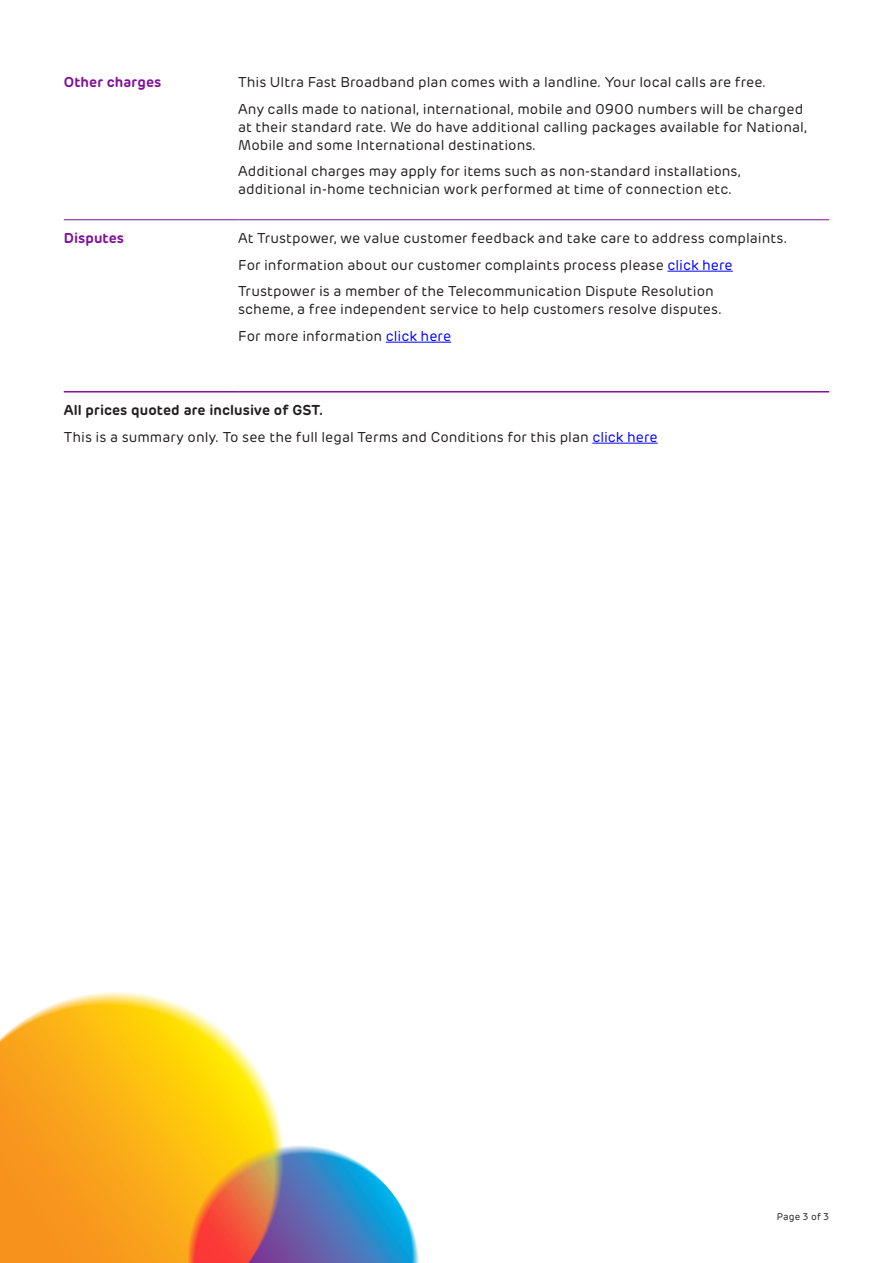
<style>
.page{position:relative;width:893px;height:1263px;background:#fff}
.page>*{position:absolute;margin:0;border:0;box-sizing:border-box;transform-origin:0 0}
.Table-body-copy{font:14.25px/18px "Rubrik";letter-spacing:.005em;color:#231f20}
.Table-subhead_black{font:600 14.25px "Rubrik";letter-spacing:.005em;color:#231f20}
.Table-sub-headers{font:600 14.25px "Rubrik";letter-spacing:.005em;color:#7f1399}
.Page-numbers{font:9.75px "Rubrik";letter-spacing:.015em;color:#231f20}
.s1{color:#00f}
</style>
<div class="page">
<img style="left:301px;top:1145px;width:118px;height:118px">
<img style="left:0;top:992px;width:301px;height:271px">
<hr style="left:64px;top:219px;width:174px;height:1px;background:#7f1399">
<hr style="left:238px;top:219px;width:591px;height:1px;background:#7f1399">
<hr style="left:64px;top:391px;width:174px;height:1px;background:#7f1399">
<hr style="left:238px;top:391px;width:591px;height:1px;background:#7f1399">
<hr style="left:667px;top:271px;width:66px;height:1px;background:#00f">
<hr style="left:386px;top:342px;width:65px;height:1px;background:#00f">
<hr style="left:592px;top:443px;width:66px;height:1px;background:#00f">
<p class="Table-sub-headers" style="left:64px;top:73px;width:99px">Other charges</p>
<p class="Table-body-copy" style="left:238px;top:74px;width:530px">This Ultra Fast Broadband plan comes with a landline. Your local calls are free.</p>
<p class="Table-body-copy" style="left:238px;top:100px;width:570px">Any calls made to national, international, mobile and 0900 numbers will be charged at their standard rate. We do have additional calling packages available for National,<br>Mobile and some International destinations.</p>
<p class="Table-body-copy" style="left:238px;top:163px;width:504px">Additional charges may apply for items such as non-standard installations, additional in-home technician work performed at time of connection etc.</p>
<p class="Table-sub-headers" style="left:64px;top:229px;width:62px">Disputes</p>
<p class="Table-body-copy" style="left:238px;top:229px;width:551px">At Trustpower, we value customer feedback and take care to address complaints.</p>
<p class="Table-body-copy" style="left:238px;top:256px;width:496px">For information about our customer complaints process please <span class="s1">click here</span></p>
<p class="Table-body-copy" style="left:238px;top:282px;width:486px">Trustpower is a member of the Telecommunication Dispute Resolution scheme, a free independent service to help customers resolve disputes.</p>
<p class="Table-body-copy" style="left:238px;top:327px;width:215px">For more information <span class="s1">click here</span></p>
<p class="Table-subhead_black" style="left:64px;top:401px;width:261px">All prices quoted are inclusive of GST.</p>
<p class="Table-body-copy" style="left:64px;top:428px;width:595px">This is a summary only. To see the full legal Terms and Conditions for this plan <span class="s1">click here</span></p>
<p class="Page-numbers" style="left:777px;top:1211px;width:54px">Page 3 of 3</p>
</div>
